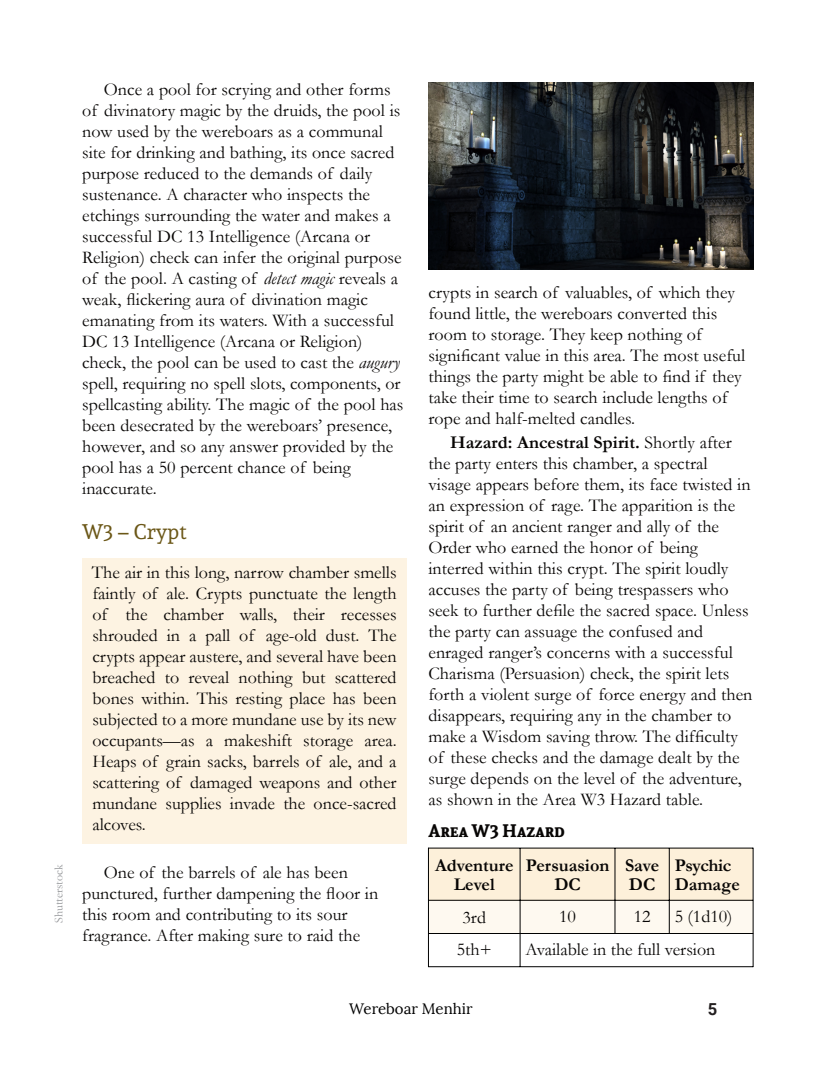
<style>
.page{position:relative;width:818px;height:1074px;background:#fff}
.page>*{position:absolute;margin:0;border:0;box-sizing:border-box;transform-origin:0 0}
.t1{font:21px "Andada";color:#6b5717}
.t2{font:18px/21px "Garamond";color:#070504}
.t3{font:700 18px/18px "Garamond";color:#070504;text-align:center}
.t4{font:700 18px/18px "Garamond";letter-spacing:-.02em;color:#070504}
.t5{font:700 18px "Andada SC";color:#070504}
.t6{font:700 16.5px "Roboto";color:#231f20}
.t7{font:15px "Lora";color:#000}
.t8{font:12px "Garamond";color:#939598}
.s1{font-style:italic}
.s2{font-weight:700}
</style>
<div class="page">
<div style="left:428px;top:848px;width:324px;height:52px;background:#fdf0da"></div>
<div style="left:428px;top:900px;width:324px;height:33px;background:#fef9f0"></div>
<hr style="left:428px;top:847px;width:1px;height:120px;background:#000">
<hr style="left:752px;top:847px;width:1px;height:120px;background:#000">
<hr style="left:519px;top:848px;width:1px;height:118px;background:#000">
<hr style="left:614px;top:848px;width:1px;height:85px;background:#000">
<hr style="left:668px;top:848px;width:1px;height:85px;background:#000">
<hr style="left:428px;top:847px;width:324px;height:1px;background:#000">
<hr style="left:428px;top:900px;width:324px;height:1px;background:#000">
<hr style="left:428px;top:933px;width:324px;height:1px;background:#000">
<hr style="left:428px;top:966px;width:324px;height:1px;background:#000">
<div style="left:82px;top:558px;width:324px;height:285px;background:#fdf3e2"></div>
<img style="left:428px;top:82px;width:324px;height:187px">
<p class="t8" style="left:55px;top:923px;width:60px;rotate:-90deg">Shutterstock</p>
<p class="t2" style="left:82px;top:81px;width:322px;text-indent:22px">Once a pool for scrying and other forms of divinatory magic by the druids, the pool is now used by the wereboars as a communal site for drinking and bathing, its once sacred purpose reduced to the demands of daily sustenance. A character who inspects the etchings surrounding the water and makes a successful DC 13 Intelligence (Arcana or Religion) check can infer the original purpose of the pool. A casting of <span class="s1">detect magic</span> reveals a weak, flickering aura of divination magic emanating from its waters. With a successful DC 13 Intelligence (Arcana or Religion) check, the pool can be used to cast the <span class="s1">augury </span>spell, requiring no spell slots, components, or spellcasting ability. The magic of the pool has been desecrated by the wereboars’ presence, however, and so any answer provided by the pool has a 50 percent chance of being inaccurate.</p>
<p class="t1" style="left:82px;top:517px;width:106px">W3 – Crypt</p>
<p class="t2" style="left:92px;top:564px;width:306px;text-align:justify">The air in this long, narrow chamber smells faintly of ale. Crypts punctuate the length of the chamber walls, their recesses shrouded in a pall of age-old dust. The crypts appear austere, and several have been breached to reveal nothing but scattered bones within. This resting place has been subjected to a more mundane use by its new occupants—as a makeshift storage area.<br>Heaps of grain sacks, barrels of ale, and a scattering of damaged weapons and other mundane supplies invade the once-sacred alcoves.</p>
<p class="t2" style="left:82px;top:864px;width:297px;text-indent:22px">One of the barrels of ale has been punctured, further dampening the floor in this room and contributing to its sour fragrance. After making sure to raid the</p>
<p class="t2" style="left:428px;top:284px;width:318px">crypts in search of valuables, of which they found little, the wereboars converted this room to storage. They keep nothing of significant value in this area. The most useful things the party might be able to find if they take their time to search include lengths of rope and half-melted candles.</p>
<p class="t2" style="left:428px;top:434px;width:325px;text-indent:22px"><span class="s2">Hazard: Ancestral Spirit.</span> Shortly after the party enters this chamber, a spectral visage appears before them, its face twisted in an expression of rage. The apparition is the spirit of an ancient ranger and ally of the Order who earned the honor of being interred within this crypt. The spirit loudly accuses the party of being trespassers who seek to further defile the sacred space. Unless the party can assuage the confused and enraged ranger’s concerns with a successful Charisma (Persuasion) check, the spirit lets forth a violent surge of force energy and then disappears, requiring any in the chamber to make a Wisdom saving throw. The difficulty of these checks and the damage dealt by the surge depends on the level of the adventure, as shown in the Area W3 Hazard table.</p>
<p class="t5" style="left:428px;top:818px;width:138px">Area W3 Hazard</p>
<p class="t3" style="left:434px;top:859px;width:80px">Adventure<br>Level</p>
<p class="t3" style="left:525px;top:859px;width:85px">Persuasion<br>DC</p>
<p class="t3" style="left:624px;top:859px;width:35px;text-align:left">Save<br>DC</p>
<p class="t4" style="left:674px;top:859px;width:67px">Psychic<br>Damage</p>
<p class="t2" style="left:462px;top:909px;width:25px">3rd</p>
<p class="t2" style="left:558px;top:907px;width:18px">10</p>
<p class="t2" style="left:633px;top:907px;width:18px">12</p>
<p class="t2" style="left:674px;top:907px;width:59px">5 (1d10)</p>
<p class="t2" style="left:456px;top:941px;width:36px">5th+</p>
<p class="t2" style="left:525px;top:941px;width:191px">Available in the full version</p>
<p class="t7" style="left:349px;top:1000px;width:125px">Wereboar Menhir</p>
<p class="t6" style="left:707px;top:1002px;width:11px">5</p>
</div>
